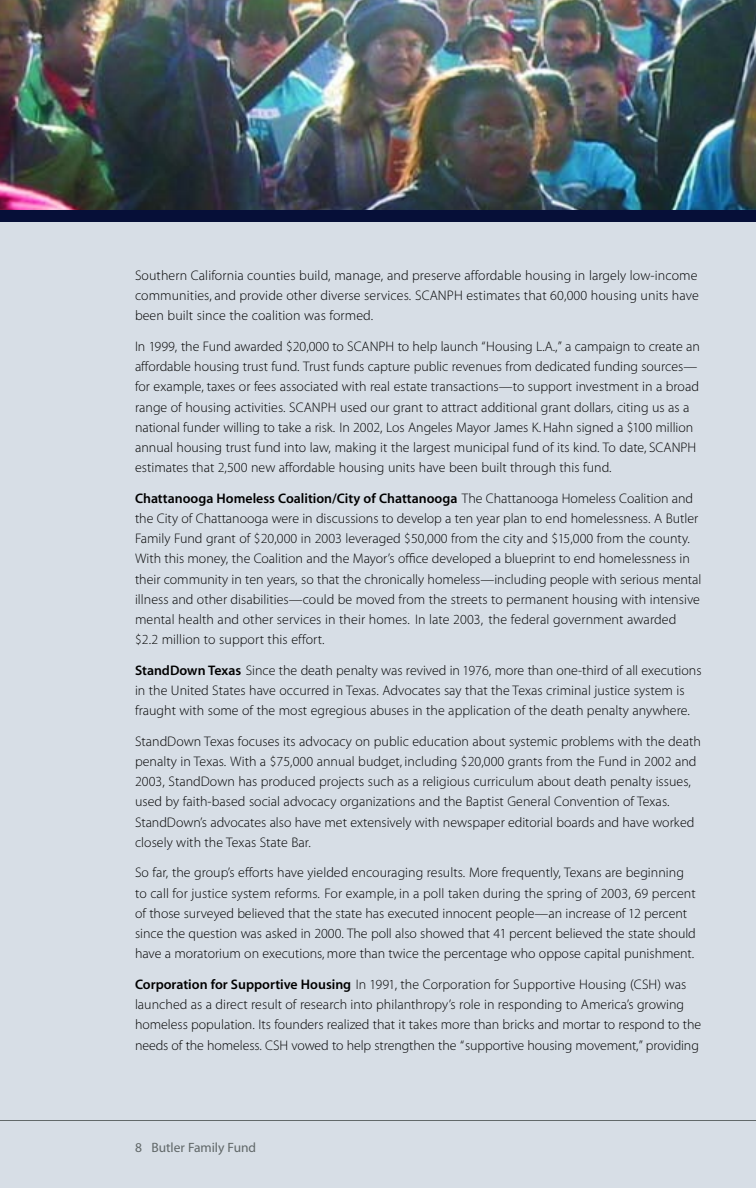
<style>
.page{position:relative;width:756px;height:1188px;background:#d7dee6}
.page>*{position:absolute;margin:0;border:0;box-sizing:border-box;transform-origin:0 0}
.t1{font:13.8px/20.2px "Myriad MM.215.600";letter-spacing:.005em;color:#000}
.t2{font:13.8px "Myriad MM.565.600";color:#000}
.t3{font:13.5px "Myriad MM.412.601";color:#616869}
.s1{font-family:"Myriad MM.215.600"}
.s2{font-family:"Myriad MM.565.600"}
</style>
<div class="page">
<hr style="left:0;top:1120px;width:756px;height:1px;background:#616869">
<img style="left:0;top:0;width:756px;height:210px">
<div style="left:0;top:210px;width:756px;height:12px;background:#060f38"></div>
<p class="t1" style="left:135px;top:266px;width:565px;text-align:justify">Southern California counties build, manage, and preserve affordable housing in largely low-income communities, and provide other diverse services. SCANPH estimates that 60,000 housing units have been built since the coalition was formed.</p>
<p class="t1" style="left:135px;top:337px;width:566px">In 1999, the Fund awarded $20,000 to SCANPH to help launch “Housing L.A.,” a campaign to create an affordable housing trust fund. Trust funds capture public revenues from dedicated funding sources— for example, taxes or fees associated with real estate transactions—to support investment in a broad range of housing activities. SCANPH used our grant to attract additional grant dollars, citing us as a national funder willing to take a risk. In 2002, Los Angeles Mayor James K. Hahn signed a $100 million annual housing trust fund into law, making it the largest municipal fund of its kind. To date, SCANPH estimates that 2,500 new affordable housing units have been built through this fund.</p>
<p class="t2" style="left:135px;top:493px;width:560px">Chattanooga Homeless Coalition/City of Chattanooga <span class="s1">The Chattanooga Homeless Coalition and</span></p>
<p class="t1" style="left:135px;top:509px;width:568px">the City of Chattanooga were in discussions to develop a ten year plan to end homelessness. A Butler Family Fund grant of $20,000 in 2003 leveraged $50,000 from the city and $15,000 from the county.<br>With this money, the Coalition and the Mayor’s office developed a blueprint to end homelessness in their community in ten years, so that the chronically homeless—including people with serious mental illness and other disabilities—could be moved from the streets to permanent housing with intensive mental health and other services in their homes. In late 2003, the federal government awarded $2.2 million to support this effort.</p>
<p class="t1" style="left:135px;top:661px;width:568px"><span class="s2">StandDown Texas</span> Since the death penalty was revived in 1976, more than one-third of all executions in the United States have occurred in Texas. Advocates say that the Texas criminal justice system is fraught with some of the most egregious abuses in the application of the death penalty anywhere.</p>
<p class="t1" style="left:135px;top:732px;width:567px">StandDown Texas focuses its advocacy on public education about systemic problems with the death penalty in Texas. With a $75,000 annual budget, including $20,000 grants from the Fund in 2002 and 2003, StandDown has produced projects such as a religious curriculum about death penalty issues, used by faith-based social advocacy organizations and the Baptist General Convention of Texas.<br>StandDown’s advocates also have met extensively with newspaper editorial boards and have worked closely with the Texas State Bar.</p>
<p class="t1" style="left:135px;top:864px;width:562px">So far, the group’s efforts have yielded encouraging results. More frequently, Texans are beginning to call for justice system reforms. For example, in a poll taken during the spring of 2003, 69 percent of those surveyed believed that the state has executed innocent people—an increase of 12 percent since the question was asked in 2000. The poll also showed that 41 percent believed the state should have a moratorium on executions, more than twice the percentage who oppose capital punishment.</p>
<p class="t1" style="left:135px;top:975px;width:568px"><span class="s2">Corporation for Supportive Housing</span> In 1991, the Corporation for Supportive Housing (CSH) was launched as a direct result of research into philanthropy’s role in responding to America’s growing homeless population. Its founders realized that it takes more than bricks and mortar to respond to the needs of the homeless. CSH vowed to help strengthen the “supportive housing movement,” providing</p>
<p class="t3" style="left:135px;top:1142px;width:123px">8 Butler Family Fund</p>
</div>
